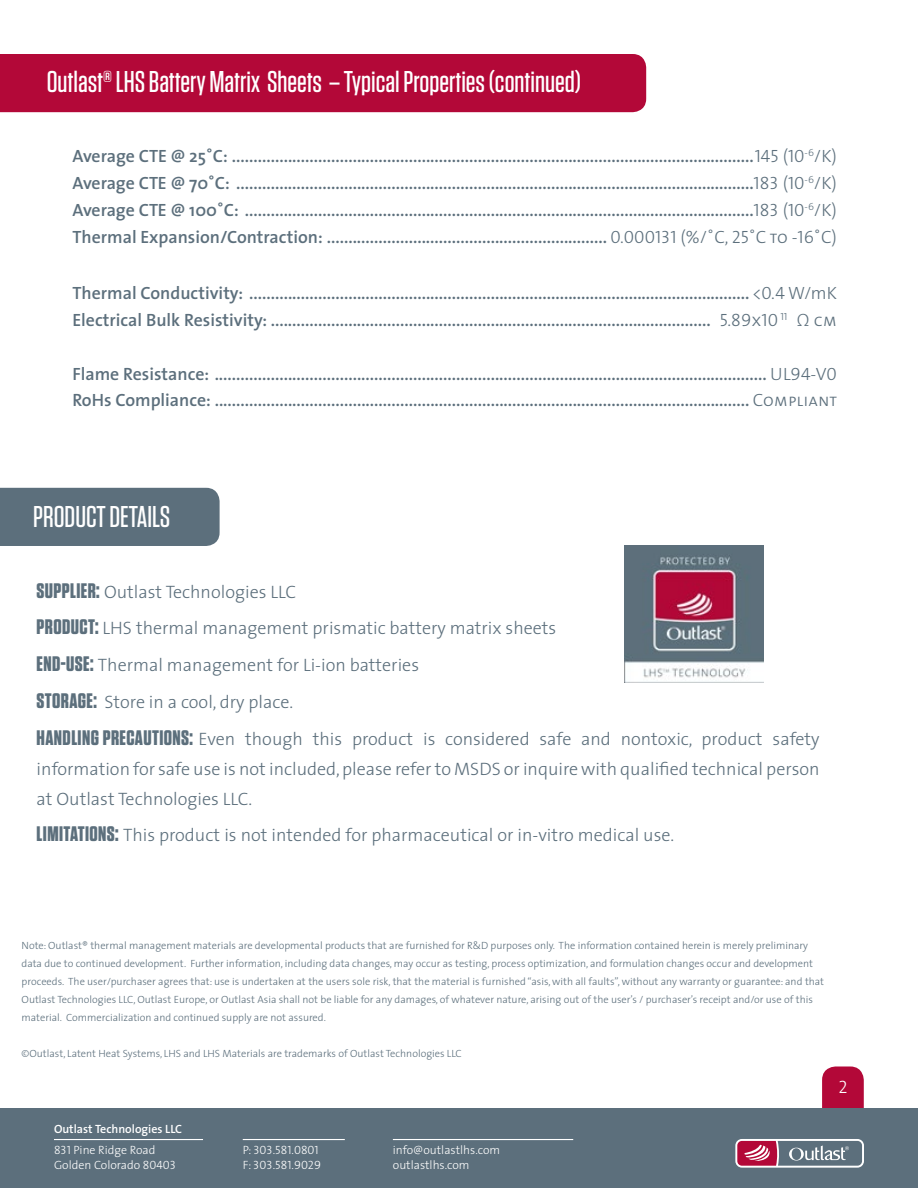
<style>
.page{position:relative;width:918px;height:1188px;background:#fff}
.page>*{position:absolute;margin:0;border:0;box-sizing:border-box;transform-origin:0 0}
.t1{font:500 30px "Tungsten";color:#fff}
.t2{font:300 18px/36.8px "The Sans";color:#5c6f7c}
.t3{font:18px "The Sans Light Caps";color:#fff}
.t4{font:600 17.85px/26.7px "The Sans";color:#5c6f7c}
.t5{font:300 12px/14.4px "The Sans";color:#fff}
.t6{font:600 12px/21.8px "The Sans";color:#fff}
.t7{font:12px/14.4px "The Sans Light Caps";color:#fff}
.t8{font:300 10.5px/18px "The Sans";color:#5c6f7c}
.s1{font-family:"The Sans Light Caps";font-weight:400}
.s2{font-weight:300;font-size:18px}
.s3{font-weight:300}
.s4{font-family:"Tungsten";font-weight:700;font-size:21px}
</style>
<div class="page">
<div style="left:822px;top:1066px;width:42px;height:90px;background:#b30838;border-radius:13px"></div>
<div style="left:0;top:1108px;width:918px;height:80px;background:#5c6f7c"></div>
<svg style="left:735px;top:1139px;width:129px;height:29px"></svg>
<hr style="left:54px;top:1139px;width:149px;height:1px;background:#fff">
<hr style="left:243px;top:1139px;width:102px;height:1px;background:#fff">
<hr style="left:393px;top:1139px;width:180px;height:1px;background:#fff">
<div style="left:0;top:54px;width:646px;height:58px;background:#b30838"></div>
<div style="left:0;top:488px;width:220px;height:58px;background:#5c6f7c"></div>
<img style="left:625px;top:546px;width:139px;height:137px">
<h1 class="t1" style="left:47px;top:66px;width:536px">Outlast® LHS Battery Matrix Sheets – Typical Properties (continued)</h1>
<p class="t4" style="left:72px;top:143px;width:766px;text-align:justify">Average CTE @ 25˚C: .........................................................................................................................<span class="s1">145 (10</span><sup>-6</sup><span class="s1">/K)<br></span>Average CTE @ 70˚C: ........................................................................................................................<span class="s1">183 (10</span><sup>-6</sup><span class="s1">/K)<br></span>Average CTE @ 100˚C: ......................................................................................................................<span class="s1">183 (10</span><sup>-6</sup><span class="s1">/K)<br></span>Thermal Expansion/Contraction: ................................................................. <span class="s1">0.000131 (%/˚C, 25˚C to -16˚C)</span></p>
<p class="t4" style="left:72px;top:279px;width:766px">Thermal Conductivity: .................................................................................................................... <span class="s2">&lt;</span><span class="s1">0.4</span> <span class="s3">W/mK<br></span>Electrical Bulk Resistivity: ...................................................................................................... <span class="s1">5.89x10</span> <sup>11</sup> <span class="s1">Ω cm</span></p>
<p class="t4" style="left:72px;top:360px;width:766px">Flame Resistance: ................................................................................................................................ <span class="s1">UL94-V0<br></span>RoHs Compliance: ............................................................................................................................ <span class="s1">Compliant</span></p>
<h1 class="t1" style="left:33px;top:501px;width:139px">PRODUCT DETAILS</h1>
<p class="t2" style="left:37px;top:573px;width:785px"><span class="s4">SUPPLIER:</span> Outlast Technologies LLC<br><span class="s4">PRODUCT:</span> LHS thermal management prismatic battery matrix sheets<br><span class="s4">END-USE:</span> Thermal management for Li-ion batteries<br><span class="s4">STORAGE:</span> Store in a cool, dry place.<br><span class="s4">HANDLING PRECAUTIONS:</span> Even though this product is considered safe and nontoxic, product safety</p>
<p class="t2" style="left:37px;top:753px;width:785px;line-height:30px">information for safe use is not included, please refer to MSDS or inquire with qualified technical person at Outlast Technologies LLC.</p>
<p class="t2" style="left:37px;top:816px;width:639px"><span class="s4">LIMITATIONS:</span> This product is not intended for pharmaceutical or in-vitro medical use.</p>
<p class="t8" style="left:22px;top:936px;width:804px">Note: Outlast® thermal management materials are developmental products that are furnished for R&amp;D purposes only. The information contained herein is merely preliminary data due to continued development. Further information, including data changes, may occur as testing, process optimization, and formulation changes occur and development proceeds. The user/purchaser agrees that: use is undertaken at the users sole risk, that the material is furnished “asis, with all faults”, without any warranty or guarantee: and that Outlast Technologies LLC, Outlast Europe, or Outlast Asia shall not be liable for any damages, of whatever nature, arising out of the user’s / purchaser’s receipt and/or use of this material. Commercialization and continued supply are not assured.</p>
<p class="t8" style="left:22px;top:1044px;width:442px">©Outlast, Latent Heat Systems, LHS and LHS Materials are trademarks of Outlast Technologies LLC</p>
<p class="t6" style="left:54px;top:1117px;width:130px">Outlast Technologies LLC<br><span class="s1">831</span> <span class="s3">Pine Ridge Road</span></p>
<p class="t5" style="left:54px;top:1157px;width:124px">Golden Colorado <span class="s1">80403</span></p>
<p class="t7" style="left:243px;top:1143px;width:80px">P: 303.581.0801<br>F: 303.581.9029</p>
<p class="t5" style="left:393px;top:1143px;width:109px">info@outlastlhs.com outlastlhs.com</p>
<p class="t3" style="left:838px;top:1072px;width:11px">2</p>
</div>
